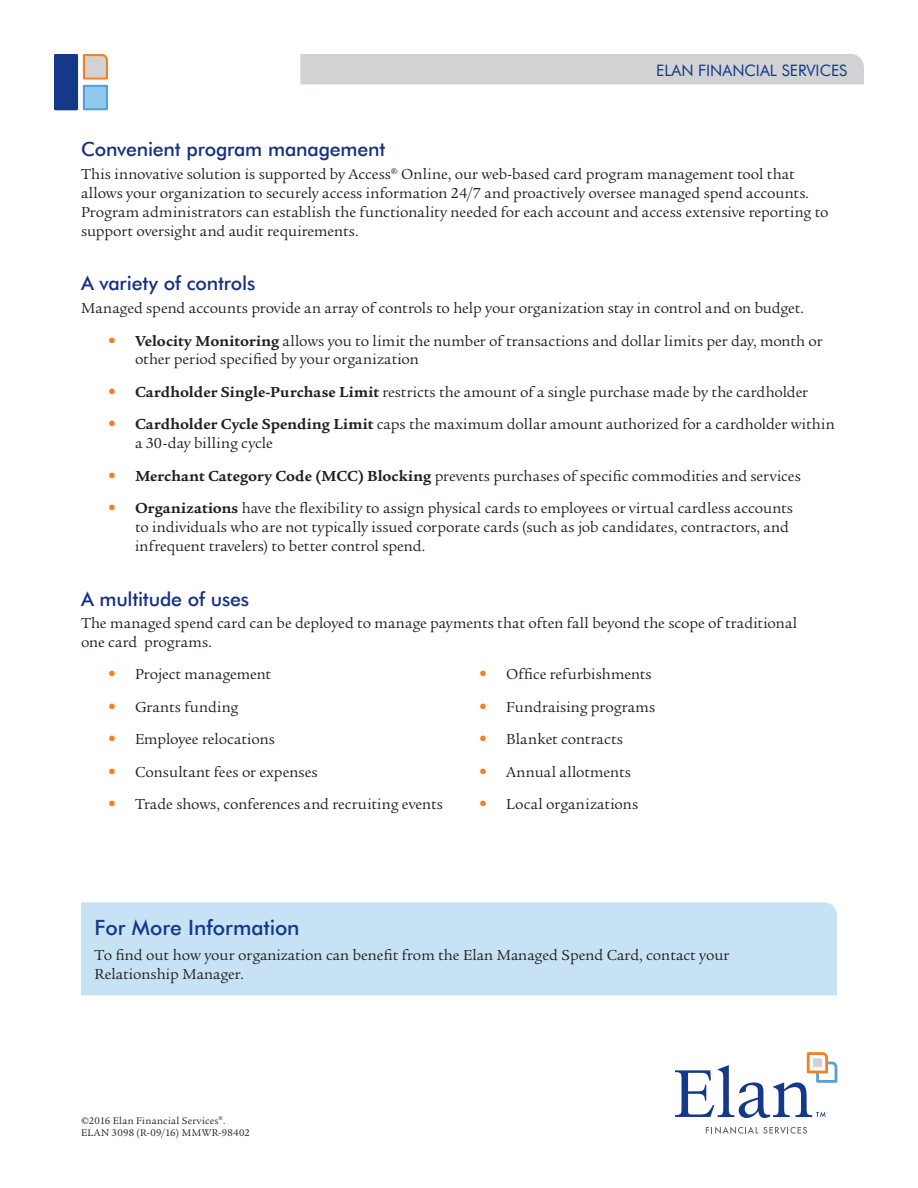
<style>
.page{position:relative;width:918px;height:1188px;background:#fff}
.page>*{position:absolute;margin:0;border:0;box-sizing:border-box;transform-origin:0 0}
.Subhead_A{font:500 21px "Futura TL";letter-spacing:-.005em;color:#153888}
.Subhead{font:500 19.5px "Futura TL";letter-spacing:-.01em;color:#183181}
.Body_Copy{font:15.75px/18.9px "Legacy Serif Std";color:#231f20}
.t1{font:15.75px "Futura TL";color:#153888}
.Legal{font:10.5px "Legacy Serif Std";letter-spacing:.025em;color:#231f20}
.s1{font-family:"Helvetica Neue LT Std";font-weight:300;color:#f48026}
.s2{font-weight:700}
</style>
<div class="page">
<svg style="left:675px;top:1052px;width:162px;height:66px"></svg>
<svg style="left:706px;top:1127px;width:101px;height:7px"></svg>
<div style="left:81px;top:902px;width:756px;height:93px;background:#c7e2f5"></div>
<div style="left:54px;top:54px;width:24px;height:56px;background:#153888"></div>
<svg style="left:83px;top:54px;width:25px;height:56px"></svg>
<div style="left:300px;top:54px;width:564px;height:30px;background:#d1d2d4"></div>
<p class="t1" style="left:656px;top:59px;width:193px">ELAN FINANCIAL SERVICES</p>
<p class="Subhead" style="left:81px;top:137px;width:306px">Convenient program management</p>
<p class="Body_Copy" style="left:81px;top:165px;width:749px">This innovative solution is supported by Access<sup>®</sup> Online, our web-based card program management tool that allows your organization to securely access information 24/7 and proactively oversee managed spend accounts.<br>Program administrators can establish the functionality needed for each account and access extensive reporting to support oversight and audit requirements.</p>
<p class="Subhead" style="left:81px;top:271px;width:176px">A variety of controls</p>
<p class="Body_Copy" style="left:81px;top:299px;width:725px">Managed spend accounts provide an array of controls to help your organization stay in control and on budget.</p>
<p class="Body_Copy" style="left:135px;top:331px;width:689px;text-indent:-27px"><span class="s1">•</span> <span class="s2">Velocity Monitoring</span> allows you to limit the number of transactions and dollar limits per day, month or other period specified by your organization</p>
<p class="Body_Copy" style="left:108px;top:383px;width:702px"><span class="s1">•</span> <span class="s2">Cardholder Single-Purchase Limit</span> restricts the amount of a single purchase made by the cardholder</p>
<p class="Body_Copy" style="left:135px;top:415px;width:701px;text-indent:-27px"><span class="s1">•</span> <span class="s2">Cardholder Cycle Spending Limit</span> caps the maximum dollar amount authorized for a cardholder within a 30-day billing cycle</p>
<p class="Body_Copy" style="left:108px;top:466px;width:694px"><span class="s1">•</span> <span class="s2">Merchant Category Code (MCC) Blocking</span> prevents purchases of specific commodities and services</p>
<p class="Body_Copy" style="left:135px;top:499px;width:660px;text-indent:-27px"><span class="s1">•</span> <span class="s2">Organizations</span> have the flexibility to assign physical cards to employees or virtual cardless accounts to individuals who are not typically issued corporate cards (such as job candidates, contractors, and infrequent travelers) to better control spend.</p>
<p class="Subhead" style="left:81px;top:586px;width:170px">A multitude of uses</p>
<p class="Body_Copy" style="left:81px;top:614px;width:718px">The managed spend card can be deployed to manage payments that often fall beyond the scope of traditional one card programs.</p>
<p class="Body_Copy" style="left:108px;top:665px;width:165px"><span class="s1">•</span> Project management</p>
<p class="Body_Copy" style="left:108px;top:698px;width:132px"><span class="s1">•</span> Grants funding</p>
<p class="Body_Copy" style="left:108px;top:730px;width:169px"><span class="s1">•</span> Employee relocations</p>
<p class="Body_Copy" style="left:108px;top:762px;width:211px"><span class="s1">•</span> Consultant fees or expenses</p>
<p class="Body_Copy" style="left:108px;top:795px;width:336px"><span class="s1">•</span> Trade shows, conferences and recruiting events</p>
<p class="Body_Copy" style="left:479px;top:665px;width:174px"><span class="s1">•</span> Office refurbishments</p>
<p class="Body_Copy" style="left:479px;top:698px;width:177px"><span class="s1">•</span> Fundraising programs</p>
<p class="Body_Copy" style="left:479px;top:730px;width:145px"><span class="s1">•</span> Blanket contracts</p>
<p class="Body_Copy" style="left:479px;top:762px;width:153px"><span class="s1">•</span> Annual allotments</p>
<p class="Body_Copy" style="left:479px;top:795px;width:160px"><span class="s1">•</span> Local organizations</p>
<p class="Subhead_A" style="left:94px;top:914px;width:207px">For More Information</p>
<p class="Body_Copy" style="left:94px;top:946px;width:636px">To find out how your organization can benefit from the Elan Managed Spend Card, contact your<br>Relationship Manager.</p>
<p class="Legal" style="left:81px;top:1114px;width:146px">©2016 Elan Financial Services<sup>®</sup>.</p>
<p class="Legal" style="left:81px;top:1127px;width:171px">ELAN 3098 (R-09/16) MMWR-98402</p>
</div>
